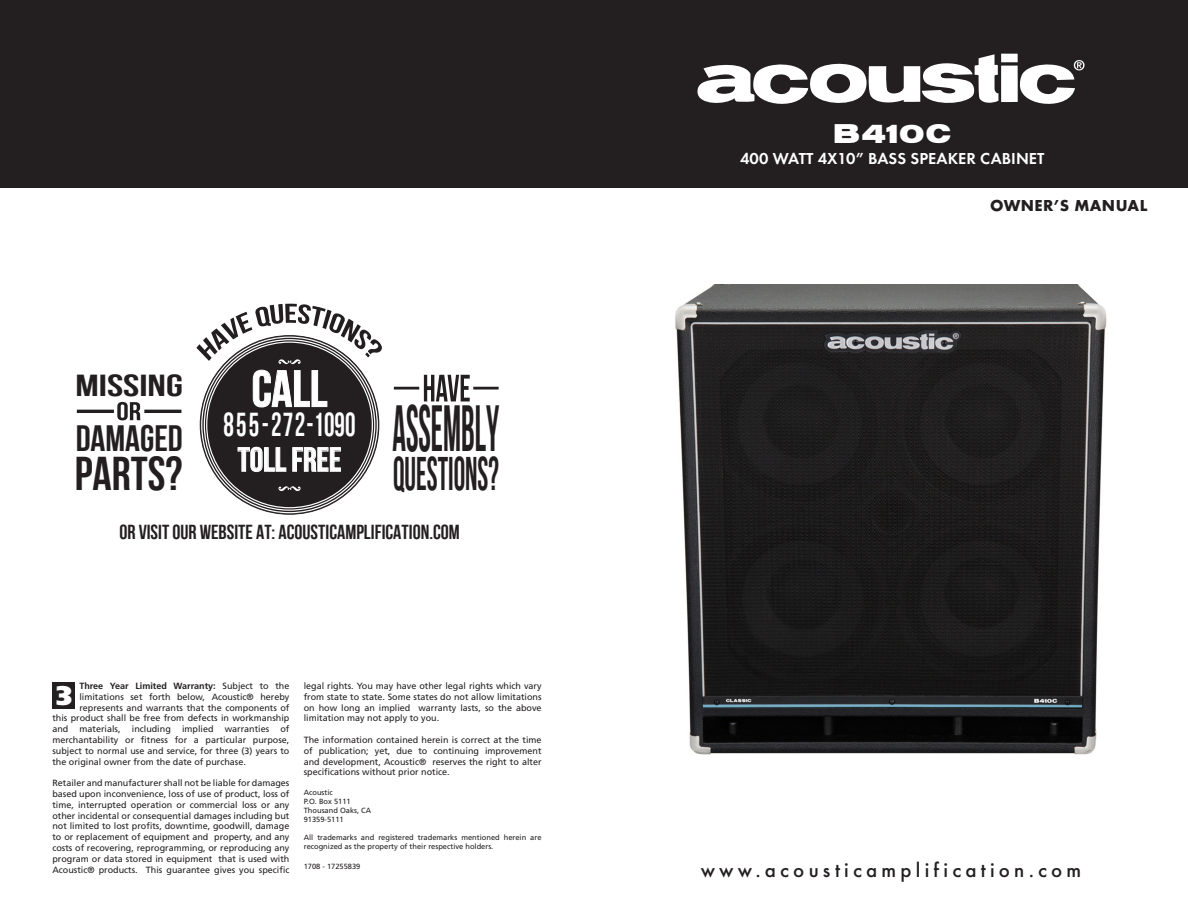
<style>
.page{position:relative;width:1188px;height:918px;background:#fff}
.page>*{position:absolute;margin:0;border:0;box-sizing:border-box;transform-origin:0 0}
.t1{font:64.95px "Bebas Neue";color:#231f20;scale:.51 1}
.t2{font:51.3px "Bebas Neue";color:#fff}
.t3{font:47.25px "Bebas Neue";color:#231f20}
.t4{font:47.1px "Bebas Neue";color:#231f20;scale:.62 1}
.t5{font:36.6px "Bebas Neue";color:#231f20}
.t6{font:33.75px "Bebas Neue";color:#fff}
.t7{font:33.15px "Bebas Neue";letter-spacing:.05em;color:#fff;scale:.8 1}
.t8{font:30.3px "Bebas Neue";color:#231f20;scale:1.43 1}
.t9{font:27px "Annonce";letter-spacing:.025em;color:#fff}
.t10{font:900 27px "Frutiger";color:#fff}
.t11{font:500 21px "Futura T";letter-spacing:.2em;color:#231f20}
.t12{font:20.25px "Bebas Neue";color:#231f20}
.t13{font:600 16.5px "Futura T";letter-spacing:.005em;color:#fff}
.t14{font:700 16.5px "Futura T";letter-spacing:.025em;color:#231f20}
.t15{font:9px/10.8px "Frutiger";color:#231f20;text-align:justify}
.t16{font:700 9px "Frutiger";color:#231f20}
.t17{font:7.5px/9px "Frutiger";color:#231f20}
.s1{font-weight:400}
</style>
<div class="page">
<div style="left:0;top:0;width:1188px;height:188px;background:#231f20"></div>
<svg style="left:697px;top:54px;width:388px;height:50px"></svg>
<img style="left:675px;top:284px;width:432px;height:471px">
<div style="left:52px;top:682px;width:23px;height:27px;background:#231f20"></div>
<svg style="left:200px;top:336px;width:179px;height:178px;background:#353233"></svg>
<svg style="left:237px;top:447px;width:104px;height:25px;background:#5c5959"></svg>
<svg style="left:279px;top:486px;width:22px;height:5px"></svg>
<svg style="left:196px;top:304px;width:186px;height:104px"></svg>
<svg style="left:117px;top:402px;width:24px;height:18px"></svg>
<hr style="left:144px;top:410px;width:37px;height:3px;background:#231f20">
<hr style="left:77px;top:410px;width:37px;height:3px;background:#231f20">
<svg style="left:424px;top:375px;width:46px;height:26px"></svg>
<hr style="left:473px;top:387px;width:26px;height:3px;background:#231f20">
<hr style="left:394px;top:387px;width:25px;height:3px;background:#231f20">
<p class="t8" style="left:75px;top:371px;width:77px">MISSING</p>
<p class="t5" style="left:76px;top:420px;width:109px">DAMAGED</p>
<p class="t3" style="left:75px;top:450px;width:109px">PARTS?</p>
<p class="t2" style="left:252px;top:363px;width:77px">CALL</p>
<p class="t7" style="left:223px;top:408px;width:167px">855-272-1090</p>
<p class="t6" style="left:238px;top:443px;width:105px">TOLL FREE</p>
<p class="t1" style="left:392px;top:396px;width:211px">ASSEMBLY</p>
<p class="t4" style="left:393px;top:450px;width:172px">QUESTIONS?</p>
<p class="t12" style="left:119px;top:522px;width:342px">OR VISIT OUR WEBSITE AT: ACOUSTICAMPLIFICATION.COM</p>
<p class="t16" style="left:79px;top:681px;width:212px">Three Year Limited Warranty: <span class="s1">Subject to the</span></p>
<p class="t15" style="left:79px;top:691px;width:211px">limitations set forth below, Acoustic® hereby</p>
<p class="t15" style="left:79px;top:702px;width:212px">represents and warrants that the components of</p>
<p class="t15" style="left:52px;top:713px;width:239px">this product shall be free from defects in workmanship</p>
<p class="t15" style="left:52px;top:724px;width:238px">and materials, including implied warranties of</p>
<p class="t15" style="left:52px;top:735px;width:238px">merchantability or fitness for a particular purpose,</p>
<p class="t15" style="left:52px;top:745px;width:239px">subject to normal use and service, for three (3) years to</p>
<p class="t15" style="left:52px;top:756px;width:195px">the original owner from the date of purchase.</p>
<p class="t15" style="left:52px;top:778px;width:239px">Retailer and manufacturer shall not be liable for damages based upon inconvenience, loss of use of product, loss of time, interrupted operation or commercial loss or any other incidental or consequential damages including but not limited to lost profits, downtime, goodwill, damage to or replacement of equipment and property, and any costs of recovering, reprogramming, or reproducing any program or data stored in equipment that is used with Acoustic® products. This guarantee gives you specific</p>
<p class="t10" style="left:56px;top:679px;width:17px">3</p>
<p class="t15" style="left:304px;top:681px;width:239px">legal rights. You may have other legal rights which vary from state to state. Some states do not allow limitations on how long an implied warranty lasts, so the above limitation may not apply to you.</p>
<p class="t15" style="left:304px;top:735px;width:239px">The information contained herein is correct at the time of publication; yet, due to continuing improvement and development, Acoustic® reserves the right to alter specifications without prior notice.</p>
<p class="t17" style="left:304px;top:788px;width:31px">Acoustic</p>
<p class="t17" style="left:304px;top:797px;width:48px">P.O. Box 5111</p>
<p class="t17" style="left:304px;top:806px;width:69px">Thousand Oaks, CA</p>
<p class="t17" style="left:304px;top:815px;width:42px">91359-5111</p>
<p class="t17" style="left:304px;top:833px;width:239px">All trademarks and registered trademarks mentioned herein are recognized as the property of their respective holders.</p>
<p class="t17" style="left:304px;top:862px;width:58px">1708 - 17255839</p>
<p class="t9" style="left:833px;top:117px;width:119px">B410C</p>
<p class="t13" style="left:740px;top:149px;width:306px">400 WATT 4X10” BASS SPEAKER CABINET</p>
<p class="t14" style="left:990px;top:196px;width:159px">OWNER’S MANUAL</p>
<p class="t11" style="left:701px;top:858px;width:382px">www.acousticamplification.com</p>
</div>
